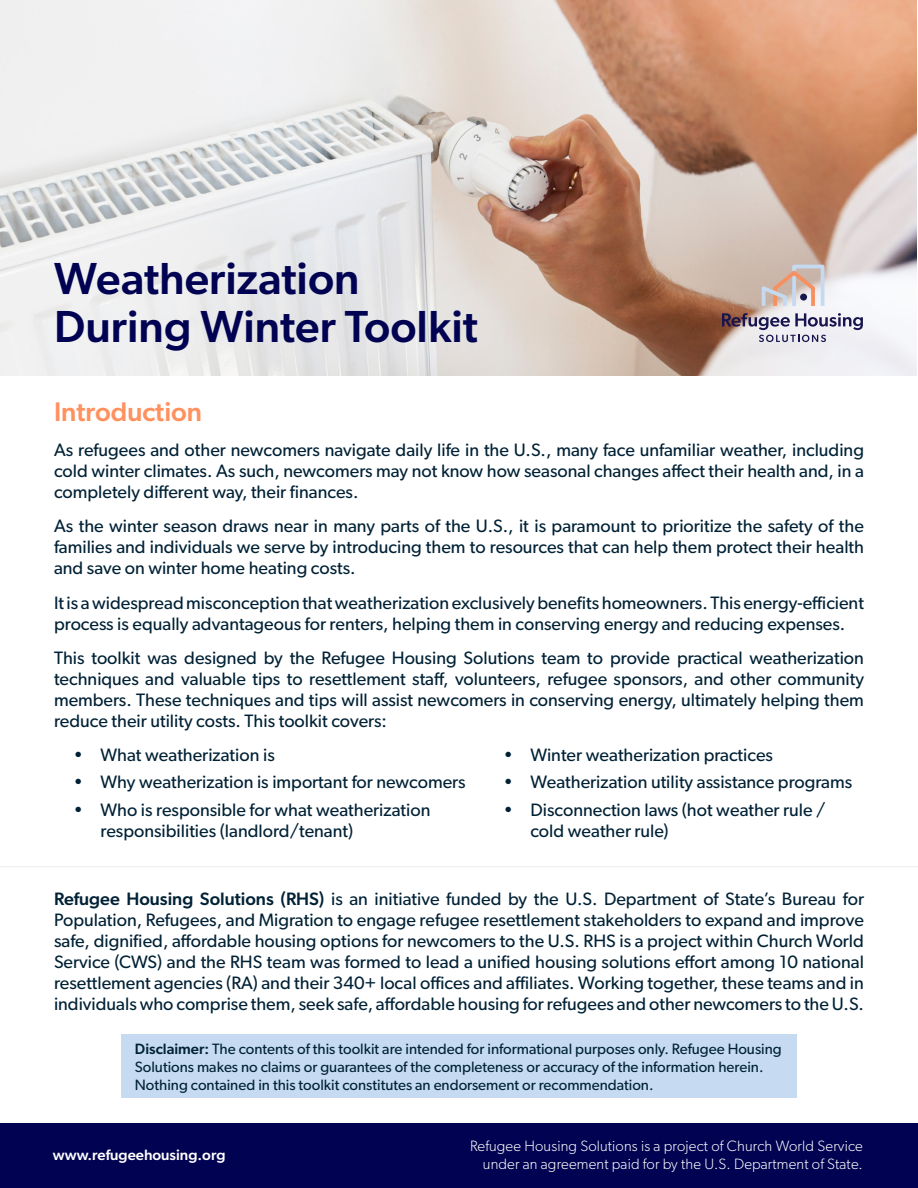
<style>
.page{position:relative;width:918px;height:1188px;background:#fff}
.page>*{position:absolute;margin:0;border:0;box-sizing:border-box;transform-origin:0 0}
.t1{font:500 45px "Gibson";color:#010352}
.t2{font:500 27px "Gibson";color:#ff915f}
.t3{font:18px/21px "Gibson";color:#002135;text-align:justify}
.t4{font:15px/18px "Gibson";color:#002135}
.t5{font:300 15px "Gibson";letter-spacing:.01em;color:#fff}
.t6{font:500 15px "Gibson";color:#fff}
.s1{font-weight:500}
</style>
<div class="page">
<img style="left:0;top:0;width:917px;height:376px">
<div style="left:0;top:1123px;width:918px;height:65px;background:#010352"></div>
<svg style="left:762px;top:265px;width:62px;height:41px;background:#d3c1ba"></svg>
<div style="left:800px;top:294px;width:7px;height:7px;background:#18154e;border-radius:50%"></div>
<svg style="left:722px;top:313px;width:141px;height:29px"></svg>
<div style="left:121px;top:1035px;width:676px;height:63px;background:#c6dbf1"></div>
<hr style="left:0;top:866px;width:918px;height:1px;background:#edeff2">
<p class="t1" style="left:54px;top:252px;width:307px">Weatherization</p>
<p class="t1" style="left:54px;top:300px;width:425px">During Winter Toolkit</p>
<p class="t2" style="left:54px;top:396px;width:150px">Introduction</p>
<p class="t3" style="left:54px;top:439px;width:812px">As refugees and other newcomers navigate daily life in the U.S., many face unfamiliar weather, including cold winter climates. As such, newcomers may not know how seasonal changes affect their health and, in a completely different way, their finances.</p>
<p class="t3" style="left:54px;top:515px;width:812px">As the winter season draws near in many parts of the U.S., it is paramount to prioritize the safety of the families and individuals we serve by introducing them to resources that can help them protect their health and save on winter home heating costs.</p>
<p class="t3" style="left:54px;top:592px;width:811px">It is a widespread misconception that weatherization exclusively benefits homeowners. This energy-efficient process is equally advantageous for renters, helping them in conserving energy and reducing expenses.</p>
<p class="t3" style="left:54px;top:647px;width:812px">This toolkit was designed by the Refugee Housing Solutions team to provide practical weatherization techniques and valuable tips to resettlement staff, volunteers, refugee sponsors, and other community members. These techniques and tips will assist newcomers in conserving energy, ultimately helping them reduce their utility costs. This toolkit covers:</p>
<p class="t3" style="left:74px;top:744px;width:203px">• What weatherization is</p>
<p class="t3" style="left:74px;top:771px;width:393px">• Why weatherization is important for newcomers</p>
<p class="t3" style="left:100px;top:799px;width:331px;text-indent:-27px">• Who is responsible for what weatherization responsibilities (landlord/tenant)</p>
<p class="t3" style="left:503px;top:744px;width:271px">• Winter weatherization practices</p>
<p class="t3" style="left:503px;top:771px;width:350px">• Weatherization utility assistance programs</p>
<p class="t3" style="left:530px;top:799px;width:297px;text-indent:-27px">• Disconnection laws (hot weather rule / cold weather rule)</p>
<p class="t3" style="left:54px;top:888px;width:812px"><span class="s1">Refugee Housing Solutions (RHS)</span> is an initiative funded by the U.S. Department of State’s Bureau for Population, Refugees, and Migration to engage refugee resettlement stakeholders to expand and improve safe, dignified, affordable housing options for newcomers to the U.S. RHS is a project within Church World Service (CWS) and the RHS team was formed to lead a unified housing solutions effort among 10 national resettlement agencies (RA) and their 340+ local offices and affiliates. Working together, these teams and in individuals who comprise them, seek safe, affordable housing for refugees and other newcomers to the U.S.</p>
<p class="t4" style="left:135px;top:1040px;width:648px"><span class="s1">Disclaimer:</span> The contents of this toolkit are intended for informational purposes only. Refugee Housing<br>Solutions makes no claims or guarantees of the completeness or accuracy of the information herein.<br>Nothing contained in this toolkit constitutes an endorsement or recommendation.</p>
<p class="t6" style="left:53px;top:1145px;width:174px">www.refugeehousing.org</p>
<p class="t5" style="left:470px;top:1136px;width:394px">Refugee Housing Solutions is a project of Church World Service</p>
<p class="t5" style="left:483px;top:1154px;width:381px">under an agreement paid for by the U.S. Department of State.</p>
</div>
